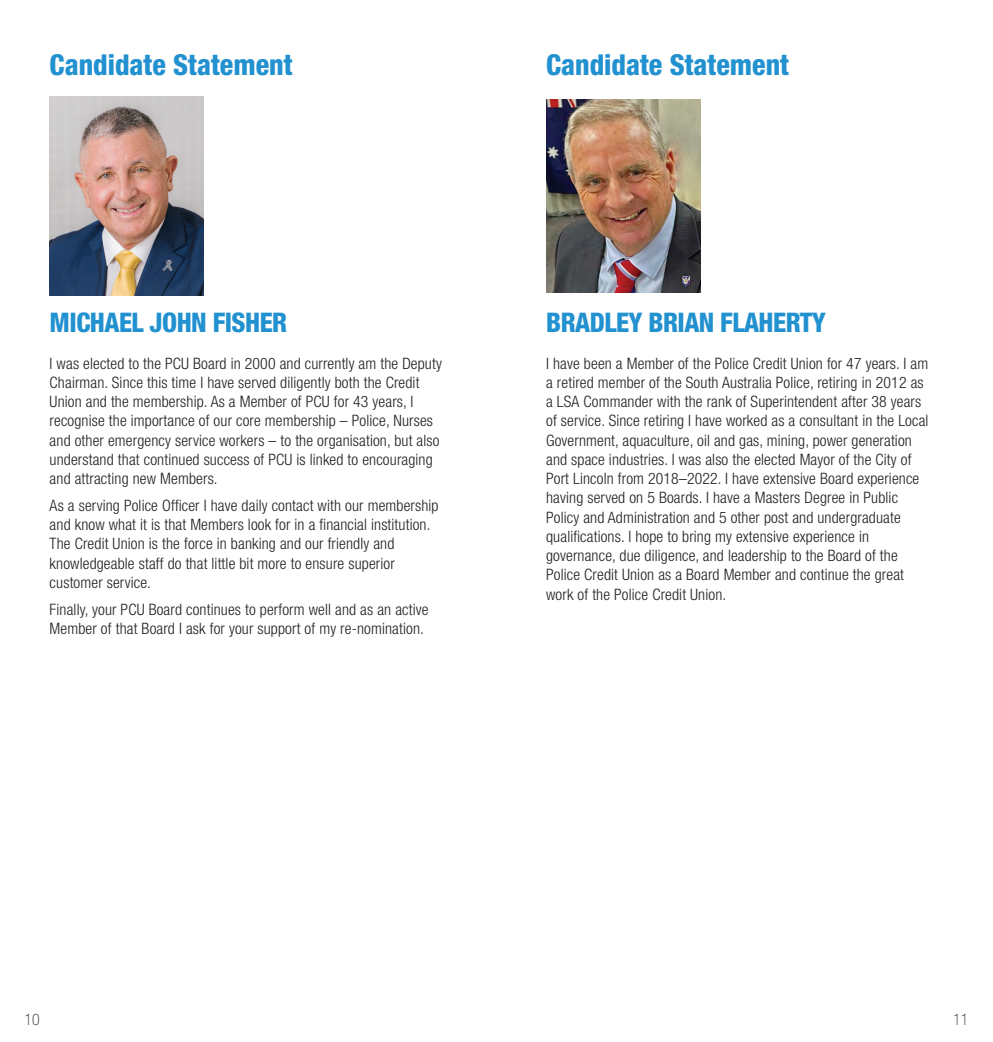
<style>
.page{position:relative;width:993px;height:1042px;background:#fff}
.page>*{position:absolute;margin:0;border:0;box-sizing:border-box;transform-origin:0 0}
.t1{font:800 condensed 28.88px "Helvetica Neue LT Std";color:#2291d0}
.t2{font:800 condensed 26.95px "Helvetica Neue LT Std";letter-spacing:-.02em;color:#2291d0}
.t3{font:300 condensed 15.75px/19.2px "Helvetica Neue LT Std";letter-spacing:.01em;color:#231f20}
.t4{font:100 condensed 15.75px "Helvetica Neue LT Std";color:#231f20}
</style>
<div class="page">
<img style="left:546px;top:99px;width:153px;height:194px">
<img style="left:50px;top:97px;width:153px;height:198px">
<h1 class="t1" style="left:50px;top:46px;width:244px">Candidate Statement</h1>
<h2 class="t2" style="left:50px;top:306px;width:239px">MICHAEL JOHN FISHER</h2>
<p class="t3" style="left:50px;top:353px;width:393px">I was elected to the PCU Board in 2000 and currently am the Deputy Chairman. Since this time I have served diligently both the Credit Union and the membership. As a Member of PCU for 43 years, I recognise the importance of our core membership – Police, Nurses and other emergency service workers – to the organisation, but also understand that continued success of PCU is linked to encouraging and attracting new Members.</p>
<p class="t3" style="left:50px;top:495px;width:390px">As a serving Police Officer I have daily contact with our membership and know what it is that Members look for in a financial institution.<br>The Credit Union is the force in banking and our friendly and knowledgeable staff do that little bit more to ensure superior customer service.</p>
<p class="t3" style="left:50px;top:599px;width:380px">Finally, your PCU Board continues to perform well and as an active<br>Member of that Board I ask for your support of my re-nomination.</p>
<h1 class="t1" style="left:546px;top:46px;width:244px">Candidate Statement</h1>
<h2 class="t2" style="left:546px;top:306px;width:281px">BRADLEY BRIAN FLAHERTY</h2>
<p class="t3" style="left:546px;top:353px;width:384px">I have been a Member of the Police Credit Union for 47 years. I am a retired member of the South Australia Police, retiring in 2012 as a LSA Commander with the rank of Superintendent after 38 years of service. Since retiring I have worked as a consultant in the Local Government, aquaculture, oil and gas, mining, power generation and space industries. I was also the elected Mayor of the City of Port Lincoln from 2018–2022. I have extensive Board experience having served on 5 Boards. I have a Masters Degree in Public Policy and Administration and 5 other post and undergraduate qualifications. I hope to bring my extensive experience in governance, due diligence, and leadership to the Board of the Police Credit Union as a Board Member and continue the great work of the Police Credit Union.</p>
<p class="t4" style="left:25px;top:1010px;width:17px">10</p>
<p class="t4" style="left:952px;top:1010px;width:17px">11</p>
</div>
